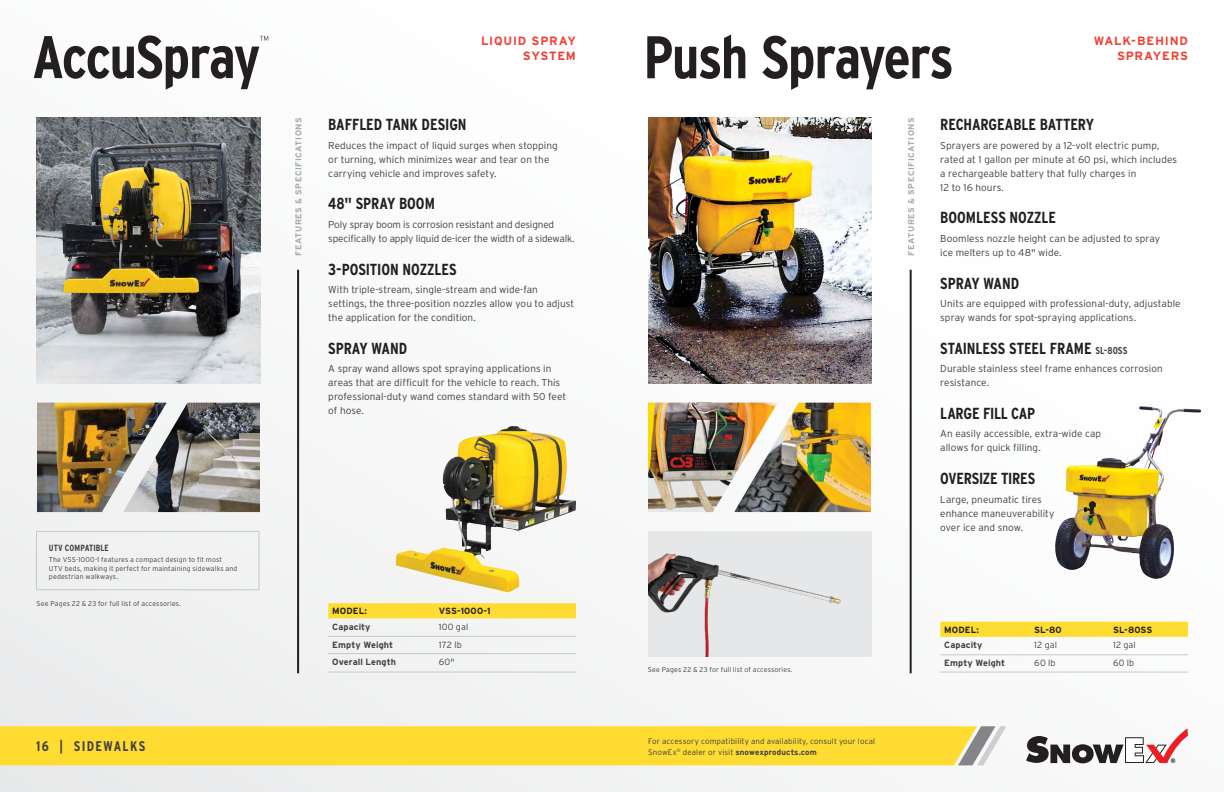
<style>
.page{position:relative;width:1224px;height:792px;background:#fafbfb}
.page>*{position:absolute;margin:0;border:0;box-sizing:border-box;transform-origin:0 0}
.t1{font:700 60px "Interstate Condensed";letter-spacing:-.03em;color:#231f20}
.t2{font:700 16px "Interstate Condensed";letter-spacing:-.005em;color:#231f20}
.t3{font:700 14px "Interstate Condensed";letter-spacing:.095em;color:#414042}
.t4{font:700 12px/14.4px "Interstate";letter-spacing:.065em;color:#ef4135;text-align:right}
.t5{font:300 10px/14px "Interstate";color:#414042}
.t6{font:700 9px "Interstate";letter-spacing:.01em;color:#414042}
.t7{font:700 9px "Interstate";letter-spacing:.01em;color:#231f20}
.t8{font:300 9px "Interstate";letter-spacing:.01em;color:#414042}
.t9{font:700 9px "Interstate Condensed";letter-spacing:.01em;color:#414042}
.t10{font:700 8.5px "Interstate";letter-spacing:.055em;color:#9d9fa2}
.t11{font:300 8px/11px "Interstate";letter-spacing:.015em;color:#414042}
.t12{font:300 7px/8.4px "Interstate";letter-spacing:.02em;color:#414042}
.s1{font-size:10px;color:#414042}
.s2{font-weight:700}
</style>
<div class="page">
<svg style="left:260px;top:36px;width:8px;height:5px"></svg>
<hr style="left:297px;top:270px;width:2px;height:403px;background:#231f20">
<svg style="left:328px;top:603px;width:248px;height:15px"></svg>
<hr style="left:328px;top:636px;width:107px;height:1px;background:#c7c8ca">
<hr style="left:435px;top:636px;width:141px;height:1px;background:#c7c8ca">
<hr style="left:328px;top:653px;width:107px;height:1px;background:#c7c8ca">
<hr style="left:435px;top:653px;width:141px;height:1px;background:#c7c8ca">
<hr style="left:328px;top:672px;width:107px;height:1px;background:#c7c8ca">
<hr style="left:435px;top:672px;width:141px;height:1px;background:#c7c8ca">
<div style="left:36px;top:531px;width:223px;height:59px;border:1px solid #c7c8ca"></div>
<hr style="left:910px;top:270px;width:2px;height:403px;background:#231f20">
<svg style="left:940px;top:622px;width:248px;height:15px"></svg>
<hr style="left:940px;top:655px;width:90px;height:1px;background:#c7c8ca">
<hr style="left:1030px;top:655px;width:79px;height:1px;background:#c7c8ca">
<hr style="left:1109px;top:655px;width:79px;height:1px;background:#c7c8ca">
<hr style="left:940px;top:672px;width:90px;height:1px;background:#c7c8ca">
<hr style="left:1030px;top:672px;width:79px;height:1px;background:#c7c8ca">
<hr style="left:1109px;top:672px;width:79px;height:1px;background:#c7c8ca">
<img style="left:648px;top:403px;width:86px;height:109px">
<img style="left:734px;top:403px;width:137px;height:109px">
<img style="left:648px;top:117px;width:223px;height:267px">
<img style="left:648px;top:531px;width:223px;height:126px">
<img style="left:1055px;top:407px;width:104px;height:135px">
<img style="left:396px;top:426px;width:124px;height:166px">
<img style="left:37px;top:403px;width:86px;height:109px">
<img style="left:123px;top:403px;width:137px;height:109px">
<img style="left:36px;top:117px;width:225px;height:267px">
<div style="left:0;top:726px;width:1006px;height:39px;background:#ffdc32"></div>
<svg style="left:1026px;top:728px;width:162px;height:35px"></svg>
<h1 class="t1" style="left:32px;top:23px;width:230px">AccuSpray</h1>
<h1 class="t1" style="left:643px;top:24px;width:312px">Push Sprayers</h1>
<h2 class="t2" style="left:328px;top:116px;width:140px">BAFFLED TANK DESIGN</h2>
<p class="t5" style="left:328px;top:138px;width:231px">Reduces the impact of liquid surges when stopping or turning, which minimizes wear and tear on the carrying vehicle and improves safety.</p>
<h2 class="t2" style="left:328px;top:195px;width:108px">48" SPRAY BOOM</h2>
<p class="t5" style="left:328px;top:217px;width:248px">Poly spray boom is corrosion resistant and designed specifically to apply liquid de-icer the width of a sidewalk.</p>
<h2 class="t2" style="left:328px;top:260px;width:130px">3-POSITION NOZZLES</h2>
<p class="t5" style="left:328px;top:282px;width:247px">With triple-stream, single-stream and wide-fan settings, the three-position nozzles allow you to adjust the application for the condition.</p>
<h2 class="t2" style="left:328px;top:339px;width:80px">SPRAY WAND</h2>
<p class="t5" style="left:328px;top:362px;width:239px">A spray wand allows spot spraying applications in areas that are difficult for the vehicle to reach. This professional-duty wand comes standard with 50 feet of hose.</p>
<p class="t4" style="left:481px;top:34px;width:96px">LIQUID SPRAY<br>SYSTEM</p>
<p class="t4" style="left:1094px;top:34px;width:96px">WALK-BEHIND<br>SPRAYERS</p>
<p class="t10" style="left:294px;top:256px;width:140px;rotate:-90deg">FEATURES &amp; SPECIFICATIONS</p>
<p class="t10" style="left:906px;top:256px;width:140px;rotate:-90deg">FEATURES &amp; SPECIFICATIONS</p>
<h2 class="t2" style="left:940px;top:116px;width:155px">RECHARGEABLE BATTERY</h2>
<p class="t5" style="left:940px;top:138px;width:238px">Sprayers are powered by a 12-volt electric pump, rated at 1 gallon per minute at 60 psi, which includes a rechargeable battery that fully charges in<br>12 to 16 hours.</p>
<h2 class="t2" style="left:940px;top:209px;width:117px">BOOMLESS NOZZLE</h2>
<p class="t5" style="left:940px;top:231px;width:221px">Boomless nozzle height can be adjusted to spray ice melters up to 48" wide.</p>
<h2 class="t2" style="left:940px;top:274px;width:80px">SPRAY WAND</h2>
<p class="t5" style="left:940px;top:296px;width:242px">Units are equipped with professional-duty, adjustable spray wands for spot-spraying applications.</p>
<h2 class="t2" style="left:940px;top:339px;width:189px">STAINLESS STEEL FRAME <span class="s1">SL-80SS</span></h2>
<p class="t5" style="left:940px;top:362px;width:224px">Durable stainless steel frame enhances corrosion resistance.</p>
<h2 class="t2" style="left:940px;top:404px;width:96px">LARGE FILL CAP</h2>
<p class="t5" style="left:940px;top:427px;width:162px">An easily accessible, extra-wide cap allows for quick filling.</p>
<h2 class="t2" style="left:940px;top:470px;width:96px">OVERSIZE TIRES</h2>
<p class="t5" style="left:940px;top:492px;width:116px">Large, pneumatic tires enhance maneuverability over ice and snow.</p>
<p class="t9" style="left:49px;top:543px;width:61px">UTV COMPATIBLE</p>
<p class="t12" style="left:49px;top:556px;width:190px">The VSS-1000-1 features a compact design to fit most<br>UTV beds, making it perfect for maintaining sidewalks and pedestrian walkways.</p>
<p class="t12" style="left:37px;top:599px;width:146px">See Pages 22 &amp; 23 for full list of accessories.</p>
<p class="t7" style="left:332px;top:606px;width:36px">MODEL:</p>
<p class="t7" style="left:439px;top:606px;width:53px">VSS-1000-1</p>
<p class="t6" style="left:332px;top:621px;width:40px">Capacity</p>
<p class="t8" style="left:439px;top:621px;width:31px">100 gal</p>
<p class="t6" style="left:332px;top:639px;width:62px">Empty Weight</p>
<p class="t8" style="left:439px;top:639px;width:24px">172 lb</p>
<p class="t6" style="left:332px;top:657px;width:65px">Overall Length</p>
<p class="t8" style="left:439px;top:657px;width:17px">60"</p>
<p class="t12" style="left:648px;top:666px;width:146px">See Pages 22 &amp; 23 for full list of accessories.</p>
<h3 class="t3" style="left:36px;top:739px;width:111px">16 | SIDEWALKS</h3>
<p class="t11" style="left:648px;top:735px;width:229px">For accessory compatibility and availability, consult your local<br>SnowEx<sup>®</sup> dealer or visit <span class="s2">snowexproducts.com</span></p>
<p class="t7" style="left:944px;top:625px;width:36px">MODEL:</p>
<p class="t7" style="left:1034px;top:625px;width:29px">SL-80</p>
<p class="t7" style="left:1113px;top:625px;width:41px">SL-80SS</p>
<p class="t6" style="left:944px;top:640px;width:40px">Capacity</p>
<p class="t8" style="left:1034px;top:640px;width:24px">12 gal</p>
<p class="t8" style="left:1113px;top:640px;width:24px">12 gal</p>
<p class="t6" style="left:944px;top:658px;width:62px">Empty Weight</p>
<p class="t8" style="left:1034px;top:658px;width:23px">60 lb</p>
<p class="t8" style="left:1113px;top:658px;width:23px">60 lb</p>
</div>
